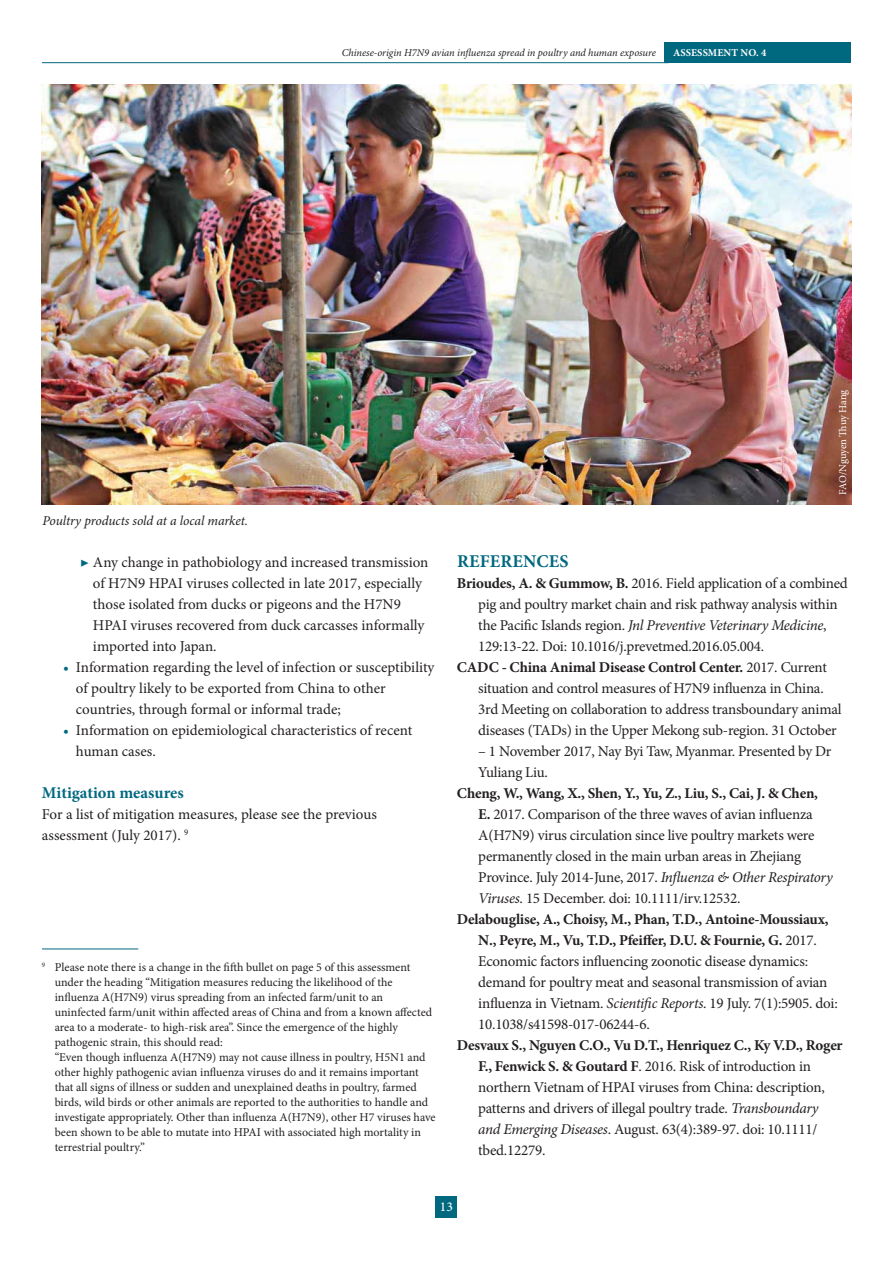
<style>
.page{position:relative;width:893px;height:1263px;background:#fff}
.page>*{position:absolute;margin:0;border:0;box-sizing:border-box;transform-origin:0 0}
.t1{font:700 18px "Minion Pro";letter-spacing:.01em;color:#00687f}
.t2{font:700 16.5px "Minion Pro";color:#00687f}
.t3{font:15px/21px "Minion Pro";letter-spacing:-.015em;color:#231f20}
.t4{font:700 15px "Minion Pro";letter-spacing:-.015em;color:#231f20}
.t5{font:italic 15px "Minion Pro";letter-spacing:-.02em;color:#231f20}
.t6{font:italic 13.5px "Minion Pro";letter-spacing:-.005em;color:#231f20}
.t7{font:500 13.5px "Minion Pro";color:#fff}
.t8{font:12px/15px "Minion Pro";color:#231f20}
.t9{font:italic 10.5px "Minion Pro";letter-spacing:-.005em;color:#231f20}
.t10{font:10.5px "Minion Pro";letter-spacing:-.01em;color:#fff}
.t11{font:700 10.5px "Minion Pro";letter-spacing:.01em;color:#fff}
.s1{font-weight:700;color:#00687f}
.s2{font-weight:700}
.s3{font-style:normal}
.s4{font-weight:400}
.s5{font-style:italic}
</style>
<div class="page">
<div style="left:664px;top:42px;width:187px;height:21px;background:#00687f"></div>
<hr style="left:42px;top:62px;width:627px;height:1px;background:#00687f">
<div style="left:436px;top:1197px;width:21px;height:21px;background:#00687f"></div>
<hr style="left:42px;top:949px;width:96px;height:1px;background:#00687f">
<img style="left:42px;top:84px;width:809px;height:420px">
<p class="t9" style="left:342px;top:49px;width:315px">Chinese-origin H7N9 avian influenza spread in poultry and human exposure</p>
<p class="t11" style="left:673px;top:49px;width:95px">ASSESSMENT NO. 4</p>
<p class="t6" style="left:42px;top:515px;width:207px">Poultry products sold at a local market.</p>
<p class="t10" style="left:839px;top:495px;width:106px;rotate:-90deg">FAO/Nguyen Thuy Hang</p>
<p class="t3" style="left:80px;top:553px;width:350px"><span class="s1">▶</span> Any change in pathobiology and increased transmission</p>
<p class="t3" style="left:93px;top:574px;width:330px">of H7N9 HPAI viruses collected in late 2017, especially</p>
<p class="t3" style="left:93px;top:595px;width:309px">those isolated from ducks or pigeons and the H7N9</p>
<p class="t3" style="left:93px;top:616px;width:333px">HPAI viruses recovered from duck carcasses informally</p>
<p class="t3" style="left:93px;top:637px;width:125px">imported into Japan.</p>
<p class="t3" style="left:76px;top:658px;width:360px">Information regarding the level of infection or susceptibility</p>
<p class="t3" style="left:76px;top:679px;width:311px">of poultry likely to be exported from China to other</p>
<p class="t3" style="left:76px;top:700px;width:266px">countries, through formal or informal trade;</p>
<p class="t3" style="left:76px;top:721px;width:338px">Information on epidemiological characteristics of recent</p>
<p class="t3" style="left:76px;top:742px;width:81px">human cases.</p>
<p class="t2" style="left:42px;top:786px;width:143px">Mitigation measures</p>
<p class="t3" style="left:42px;top:805px;width:336px">For a list of mitigation measures, please see the previous assessment (July 2017). <sup>9</sup></p>
<p class="t8" style="left:55px;top:960px;width:382px;text-indent:-13px"><sup>9</sup> Please note there is a change in the fifth bullet on page 5 of this assessment under the heading “Mitigation measures reducing the likelihood of the influenza A(H7N9) virus spreading from an infected farm/unit to an uninfected farm/unit within affected areas of China and from a known affected area to a moderate- to high-risk area”. Since the emergence of the highly pathogenic strain, this should read:<br>“Even though influenza A(H7N9) may not cause illness in poultry, H5N1 and other highly pathogenic avian influenza viruses do and it remains important that all signs of illness or sudden and unexplained deaths in poultry, farmed birds, wild birds or other animals are reported to the authorities to handle and investigate appropriately. Other than influenza A(H7N9), other H7 viruses have been shown to be able to mutate into HPAI with associated high mortality in terrestrial poultry.”</p>
<p class="t1" style="left:457px;top:554px;width:113px">REFERENCES</p>
<p class="t3" style="left:457px;top:574px;width:392px"><span class="s2">Brioudes, A. &amp; Gummow, B.</span> 2016. Field application of a combined</p>
<p class="t3" style="left:478px;top:595px;width:361px">pig and poultry market chain and risk pathway analysis within</p>
<p class="t5" style="left:478px;top:619px;width:350px"><span class="s3">the Pacific Islands region.</span> Jnl Preventive Veterinary Medicine<span class="s3">,</span></p>
<p class="t3" style="left:478px;top:637px;width:288px">129:13-22. Doi: 10.1016/j.prevetmed.2016.05.004.</p>
<p class="t4" style="left:457px;top:661px;width:371px">CADC - China Animal Disease Control Center. <span class="s4">2017. Current</span></p>
<p class="t3" style="left:478px;top:679px;width:347px">situation and control measures of H7N9 influenza in China.</p>
<p class="t3" style="left:478px;top:700px;width:365px">3rd Meeting on collaboration to address transboundary animal</p>
<p class="t3" style="left:478px;top:721px;width:360px">diseases (TADs) in the Upper Mekong sub-region. 31 October</p>
<p class="t3" style="left:478px;top:742px;width:355px">– 1 November 2017, Nay Byi Taw, Myanmar. Presented by Dr<br>Yuliang Liu.</p>
<p class="t4" style="left:457px;top:787px;width:363px">Cheng, W., Wang, X., Shen, Y., Yu, Z., Liu, S., Cai, J. &amp; Chen,</p>
<p class="t3" style="left:478px;top:805px;width:336px"><span class="s2">E.</span> 2017. Comparison of the three waves of avian influenza</p>
<p class="t3" style="left:478px;top:826px;width:338px">A(H7N9) virus circulation since live poultry markets were</p>
<p class="t3" style="left:478px;top:847px;width:324px">permanently closed in the main urban areas in Zhejiang</p>
<p class="t3" style="left:478px;top:868px;width:356px">Province. July 2014-June, 2017. <span class="s5">Influenza &amp; Other Respiratory</span></p>
<p class="t3" style="left:478px;top:889px;width:264px"><span class="s5">Viruses</span>. 15 December. doi: 10.1111/irv.12532.</p>
<p class="t4" style="left:457px;top:913px;width:373px">Delabouglise, A., Choisy, M., Phan, T.D., Antoine-Moussiaux,</p>
<p class="t4" style="left:478px;top:934px;width:340px">N., Peyre, M., Vu, T.D., Pfeiffer, D.U. &amp; Fournie, G. <span class="s4">2017.</span></p>
<p class="t3" style="left:478px;top:952px;width:331px">Economic factors influencing zoonotic disease dynamics:</p>
<p class="t3" style="left:478px;top:973px;width:351px">demand for poultry meat and seasonal transmission of avian</p>
<p class="t3" style="left:478px;top:994px;width:361px">influenza in Vietnam. <span class="s5">Scientific Reports</span>. 19 July. 7(1):5905. doi:</p>
<p class="t3" style="left:478px;top:1015px;width:173px">10.1038/s41598-017-06244-6.</p>
<p class="t3" style="left:478px;top:1036px;width:366px;text-indent:-21px"><span class="s2">Desvaux S., Nguyen C.O., Vu D.T., Henriquez C., Ky V.D., Roger F., Fenwick S. &amp; Goutard F</span>. 2016. Risk of introduction in northern Vietnam of HPAI viruses from China: description, patterns and drivers of illegal poultry trade. <span class="s5">Transboundary and Emerging Diseases</span>. August. 63(4):389-97. doi: 10.1111/ tbed.12279.</p>
<p class="t7" style="left:440px;top:1199px;width:15px">13</p>
</div>
